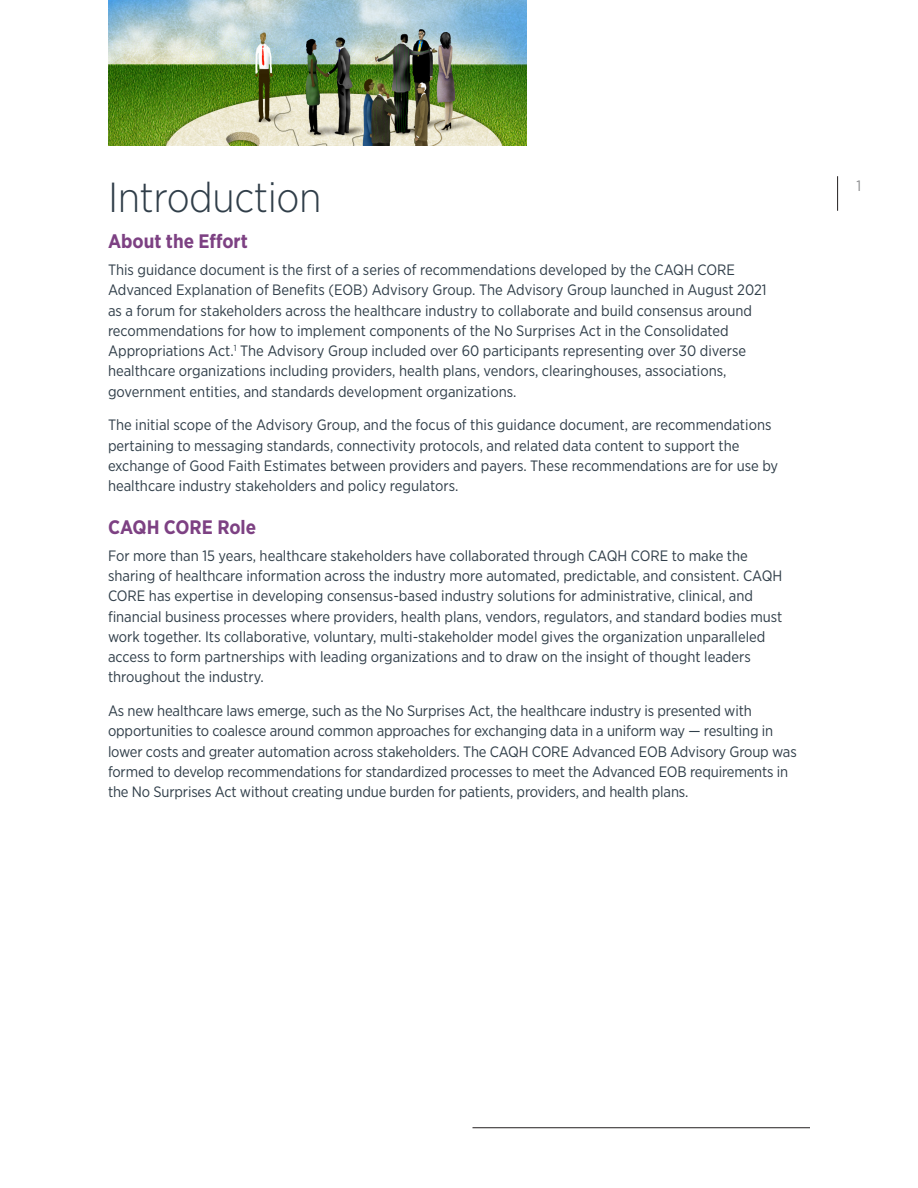
<style>
.page{position:relative;width:918px;height:1188px;background:#fff}
.page>*{position:absolute;margin:0;border:0;box-sizing:border-box;transform-origin:0 0}
.t1{font:300 42px "Gotham Narrow";letter-spacing:-.01em;color:#303e49}
.t2{font:700 19.5px "Gotham Narrow";color:#7d4183}
.Body{font:15px/20.2px "Gotham Narrow";color:#303e49}
.t3{font:15px "Gotham Narrow";color:#8b8c8e}
</style>
<div class="page">
<hr style="left:472px;top:1127px;width:338px;height:1px;background:#231f20">
<hr style="left:837px;top:176px;width:1px;height:35px;background:#231f20">
<img style="left:108px;top:0;width:418px;height:146px">
<h1 class="t1" style="left:108px;top:172px;width:215px">Introduction</h1>
<h2 class="t2" style="left:108px;top:229px;width:141px">About the Effort</h2>
<p class="Body" style="left:108px;top:260px;width:660px">This guidance document is the first of a series of recommendations developed by the CAQH CORE Advanced Explanation of Benefits (EOB) Advisory Group. The Advisory Group launched in August 2021 as a forum for stakeholders across the healthcare industry to collaborate and build consensus around recommendations for how to implement components of the No Surprises Act in the Consolidated Appropriations Act.<sup>1</sup> The Advisory Group included over 60 participants representing over 30 diverse healthcare organizations including providers, health plans, vendors, clearinghouses, associations, government entities, and standards development organizations.</p>
<p class="Body" style="left:108px;top:415px;width:672px">The initial scope of the Advisory Group, and the focus of this guidance document, are recommendations pertaining to messaging standards, connectivity protocols, and related data content to support the exchange of Good Faith Estimates between providers and payers. These recommendations are for use by healthcare industry stakeholders and policy regulators.</p>
<h2 class="t2" style="left:108px;top:515px;width:150px">CAQH CORE Role</h2>
<p class="Body" style="left:108px;top:545px;width:676px">For more than 15 years, healthcare stakeholders have collaborated through CAQH CORE to make the sharing of healthcare information across the industry more automated, predictable, and consistent. CAQH CORE has expertise in developing consensus-based industry solutions for administrative, clinical, and financial business processes where providers, health plans, vendors, regulators, and standard bodies must work together. Its collaborative, voluntary, multi-stakeholder model gives the organization unparalleled access to form partnerships with leading organizations and to draw on the insight of thought leaders throughout the industry.</p>
<p class="Body" style="left:108px;top:701px;width:690px">As new healthcare laws emerge, such as the No Surprises Act, the healthcare industry is presented with opportunities to coalesce around common approaches for exchanging data in a uniform way — resulting in lower costs and greater automation across stakeholders. The CAQH CORE Advanced EOB Advisory Group was formed to develop recommendations for standardized processes to meet the Advanced EOB requirements in the No Surprises Act without creating undue burden for patients, providers, and health plans.</p>
<p class="t3" style="left:857px;top:176px;width:6px">1</p>
</div>
